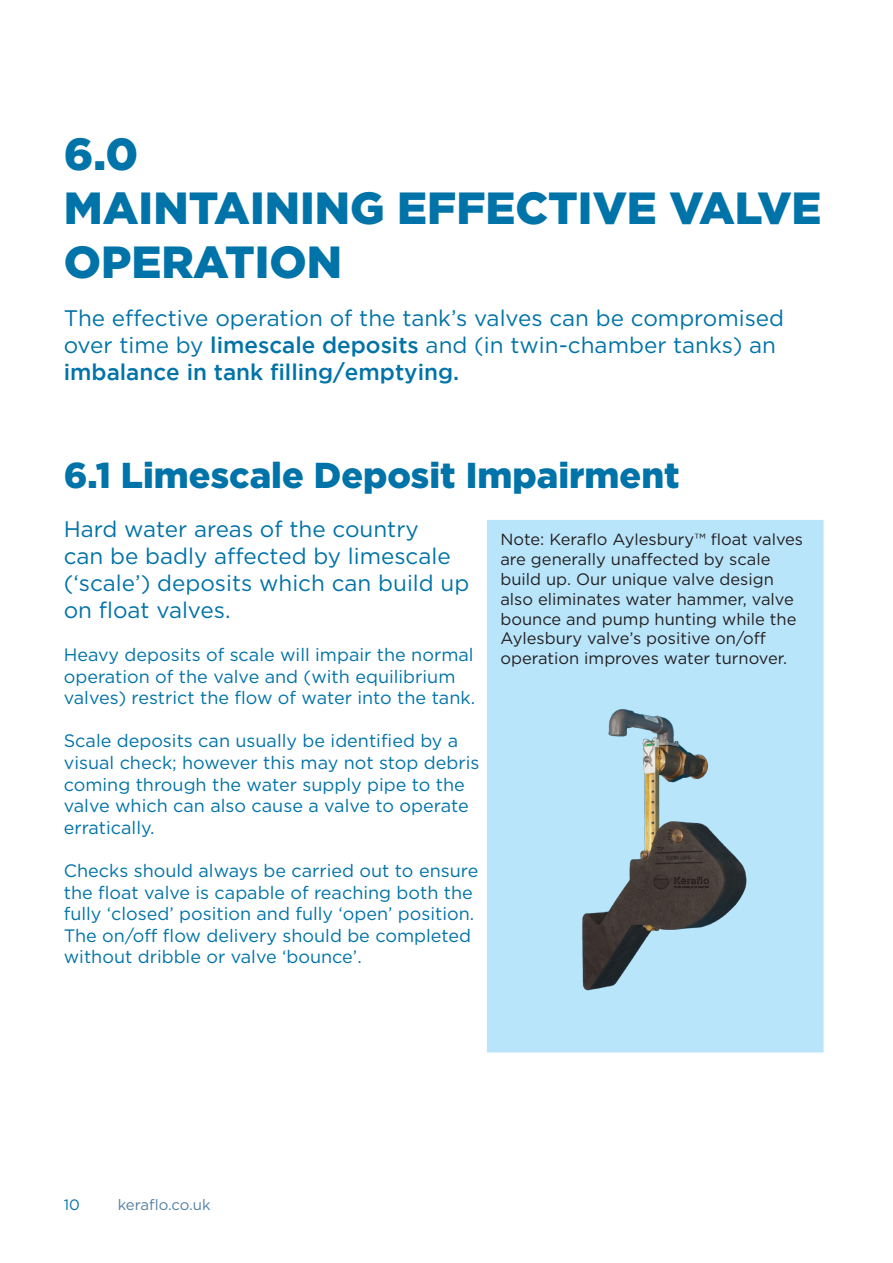
<style>
.page{position:relative;width:893px;height:1263px;background:#fff}
.page>*{position:absolute;margin:0;border:0;box-sizing:border-box;transform-origin:0 0}
.t1{font:900 45px/54px "Gotham";color:#0073a8}
.t2{font:900 36px "Gotham";color:#0073a8}
.t3{font:22.5px/27px "Gotham";color:#0073a8}
.t4{font:18px/21.6px "Gotham";color:#0073a8}
.t5{font:16.5px/19.8px "Gotham";color:#231f20}
.t6{font:15px "Gotham";color:#5581a3}
.t7{font:15px "Gotham";color:#0073a8}
.s1{font-weight:500}
</style>
<div class="page">
<div style="left:494px;top:527px;width:323px;height:519px;background:#b9e5fa"></div>
<div style="left:487px;top:520px;width:337px;height:532px;border:14px solid #b9e5fa"></div>
<img style="left:582px;top:709px;width:165px;height:282px">
<p class="t1" style="left:64px;top:126px;width:76px">6.0</p>
<p class="t1" style="left:64px;top:180px;width:759px">MAINTAINING EFFECTIVE VALVE<br>OPERATION</p>
<p class="t3" style="left:64px;top:304px;width:722px">The effective operation of the tank’s valves can be compromised over time by <span class="s1">limescale deposits</span> and (in twin-chamber tanks) an <span class="s1">imbalance in tank filling/emptying.</span></p>
<p class="t2" style="left:64px;top:455px;width:617px">6.1 Limescale Deposit Impairment</p>
<p class="t3" style="left:64px;top:515px;width:407px">Hard water areas of the country<br>can be badly affected by limescale (‘scale’) deposits which can build up on float valves.</p>
<p class="t4" style="left:64px;top:643px;width:413px">Heavy deposits of scale will impair the normal operation of the valve and (with equilibrium valves) restrict the flow of water into the tank.</p>
<p class="t4" style="left:64px;top:730px;width:417px">Scale deposits can usually be identified by a visual check; however this may not stop debris coming through the water supply pipe to the valve which can also cause a valve to operate erratically.</p>
<p class="t4" style="left:64px;top:859px;width:416px">Checks should always be carried out to ensure the float valve is capable of reaching both the fully ‘closed’ position and fully ‘open’ position.<br>The on/off flow delivery should be completed without dribble or valve ‘bounce’.</p>
<p class="t5" style="left:500px;top:529px;width:304px">Note: Keraflo Aylesbury™ float valves are generally unaffected by scale build up. Our unique valve design also eliminates water hammer, valve bounce and pump hunting while the Aylesbury valve’s positive on/off operation improves water turnover.</p>
<p class="t7" style="left:64px;top:1196px;width:18px">10</p>
<p class="t6" style="left:118px;top:1196px;width:94px">keraflo.co.uk</p>
</div>
